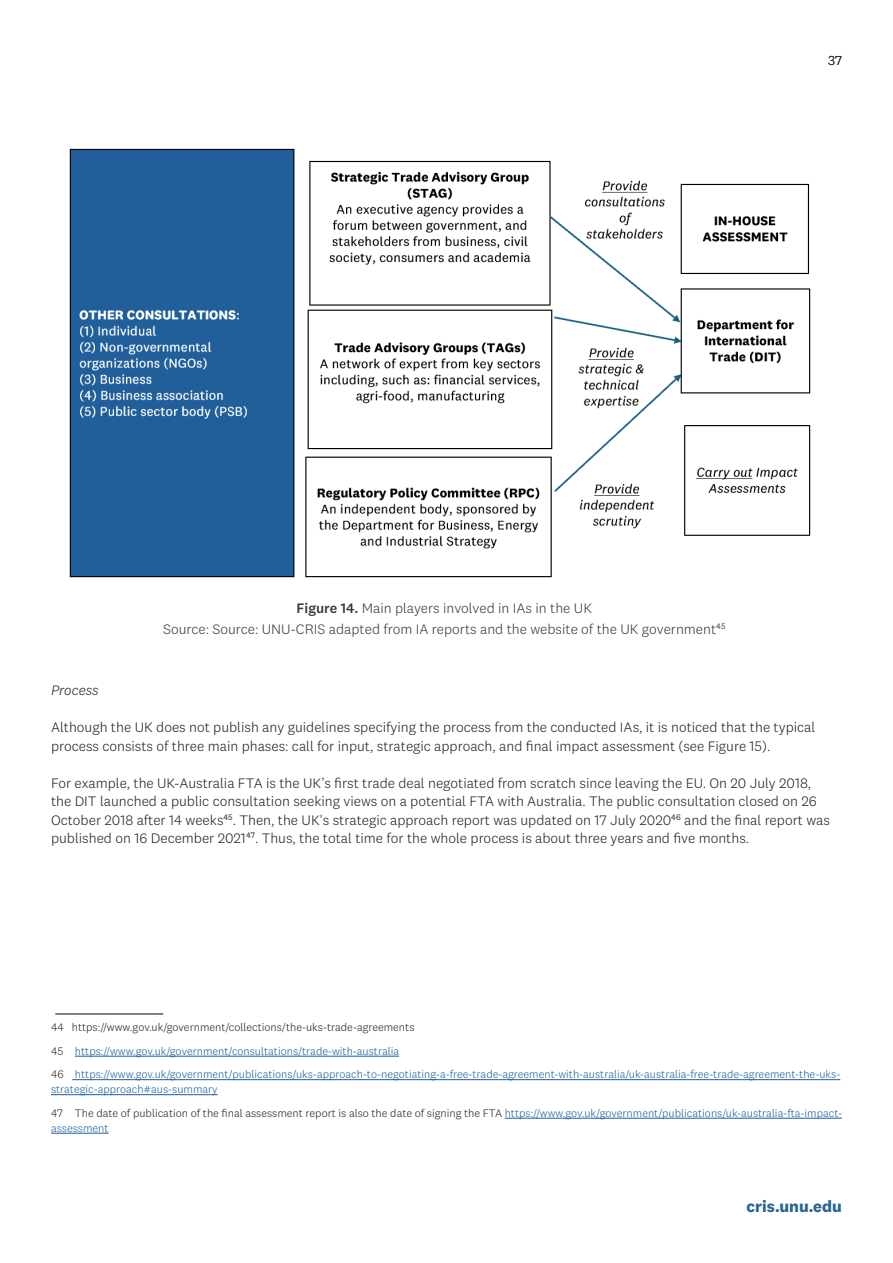
<style>
.page{position:relative;width:893px;height:1263px;background:#fff}
.page>*{position:absolute;margin:0;border:0;box-sizing:border-box;transform-origin:0 0}
.t1{font:700 16.5px "National 2";color:#286691}
.text{font:300 14.25px/18.5px "National 2";color:#231f20}
.caption__references__footer{font:300 14.25px "National 2";color:#36393c}
.text-2{font:italic 300 14.25px "National 2";color:#231f20}
.t2{font:300 13.5px "National 2";color:#231f20}
.caption__references__footer-2{font:300 11.25px/15px "National 2";color:#175d9e}
.caption__references__footer-3{font:300 11.25px "National 2";color:#231f20}
.s1{font-weight:500}
.s2{color:#231f20}
</style>
<div class="page">
<img style="left:69px;top:148px;width:742px;height:430px">
<hr style="left:55px;top:1013px;width:108px;height:1px;background:#231f20">
<hr style="left:75px;top:1056px;width:324px;height:1px;background:#175d9e">
<hr style="left:72px;top:1079px;width:768px;height:1px;background:#175d9e">
<hr style="left:51px;top:1094px;width:167px;height:1px;background:#175d9e">
<hr style="left:505px;top:1118px;width:337px;height:1px;background:#175d9e">
<hr style="left:51px;top:1133px;width:58px;height:1px;background:#175d9e">
<p class="t2" style="left:828px;top:53px;width:15px">37</p>
<p class="caption__references__footer" style="left:297px;top:600px;width:297px"><span class="s1">Figure 14.</span> Main players involved in IAs in the UK</p>
<p class="caption__references__footer" style="left:163px;top:621px;width:564px">Source: Source: UNU-CRIS adapted from IA reports and the website of the UK government<sup>45</sup></p>
<p class="text-2" style="left:51px;top:682px;width:49px">Process</p>
<p class="text" style="left:51px;top:718px;width:766px">Although the UK does not publish any guidelines specifying the process from the conducted IAs, it is noticed that the typical process consists of three main phases: call for input, strategic approach, and final impact assessment (see Figure 15).</p>
<p class="text" style="left:51px;top:773px;width:780px">For example, the UK-Australia FTA is the UK’s first trade deal negotiated from scratch since leaving the EU. On 20 July 2018, the DIT launched a public consultation seeking views on a potential FTA with Australia. The public consultation closed on 26<br>October 2018 after 14 weeks<sup>45</sup>. Then, the UK's strategic approach report was updated on 17 July 2020<sup>46</sup> and the final report was published on 16 December 2021<sup>47</sup>. Thus, the total time for the whole process is about three years and five months.</p>
<p class="caption__references__footer-3" style="left:51px;top:1021px;width:365px">44 https://www.gov.uk/government/collections/the-uks-trade-agreements</p>
<p class="caption__references__footer-2" style="left:51px;top:1043px;width:350px"><span class="s2">45</span> https://www.gov.uk/government/consultations/trade-with-australia</p>
<p class="caption__references__footer-2" style="left:51px;top:1067px;width:791px"><span class="s2">46</span> https://www.gov.uk/government/publications/uks-approach-to-negotiating-a-free-trade-agreement-with-australia/uk-australia-free-trade-agreement-the-uks&shy;strategic-approach#aus-summary</p>
<p class="caption__references__footer-2" style="left:51px;top:1105px;width:793px"><span class="s2">47 The date of publication of the final assessment report is also the date of signing the FTA</span> https://www.gov.uk/government/publications/uk-australia-fta-impact&shy;assessment</p>
<p class="t1" style="left:747px;top:1196px;width:97px">cris.unu.edu</p>
</div>
